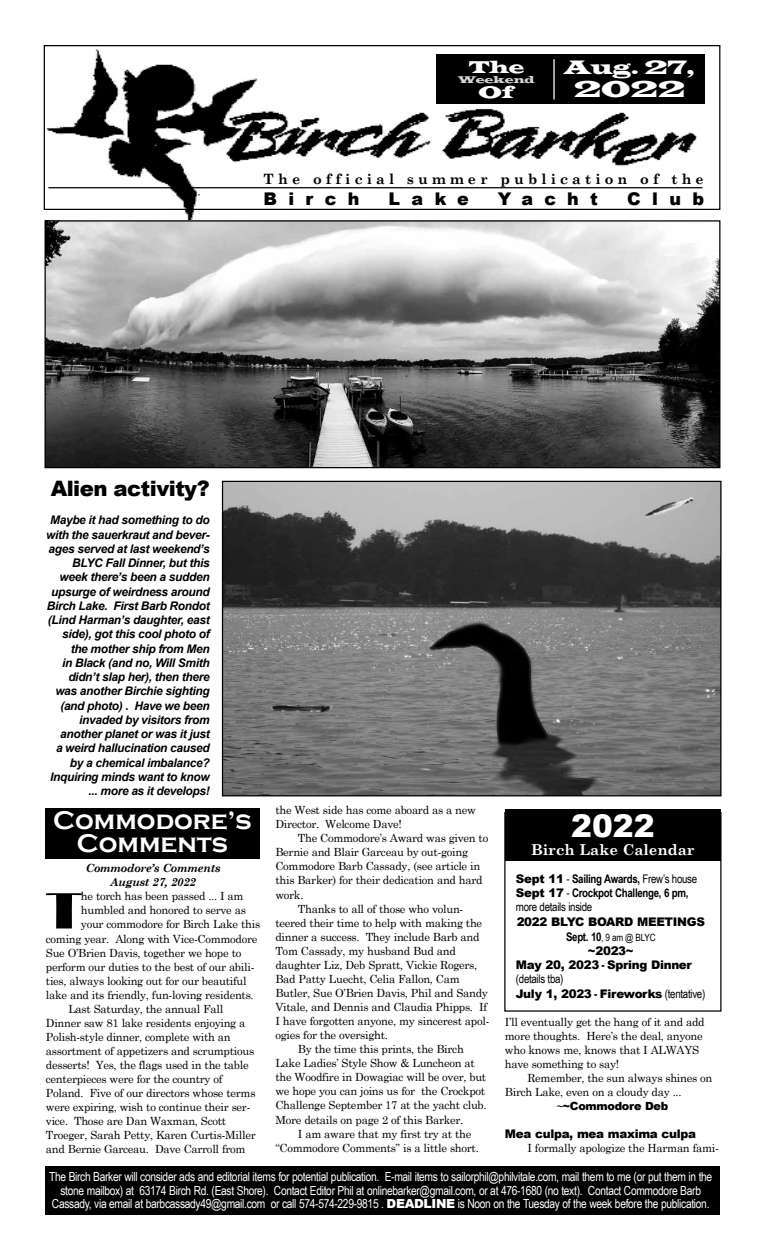
<style>
.page{position:relative;width:765px;height:1260px;background:#fff}
.page>*{position:absolute;margin:0;border:0;box-sizing:border-box;transform-origin:0 0}
.t1{font:52.88px "Broadway";color:#000}
.t2{font:900 31.25px "Arial";color:#fff}
.t3{font:700 26.25px/22.5px "Copperplate Gothic";color:#fff;text-align:center}
.t4{font:23.75px "Latin Wide";color:#fff}
.t5{font:900 21.25px "Arial";letter-spacing:-.025em;color:#000}
.t6{font:20px "Latin Wide";color:#fff}
.t7{font:900 17.5px "Arial";letter-spacing:.65em;color:#000}
.t8{font:17.5px "Latin Wide";color:#fff}
.t9{font:700 15px "Century Schoolbook";color:#fff}
.t10{font:700 14.25px "Century Schoolbook";letter-spacing:.29em;color:#000}
.t11{font:12.5px/13.8px "Arial Narrow";letter-spacing:-.025em;color:#fff;text-align:center}
.t12{font:italic 700 11.88px/14.2px "Arial";letter-spacing:-.025em;color:#000;text-align:right}
.t13{font:900 11.88px/14.2px "Arial";letter-spacing:-.025em;color:#000}
.t14{font:700 11.88px/14.2px "Arial Narrow";letter-spacing:-.025em;color:#000}
.t15{font:11.88px "Arial Narrow";letter-spacing:-.025em;color:#000}
.t16{font:11.25px/14px "Century Schoolbook";letter-spacing:-.025em;color:#000}
.t17{font:italic 700 11.25px/14px "Century Schoolbook";letter-spacing:-.025em;color:#000;text-align:center}
.t18{font:900 11.25px "Arial";letter-spacing:-.025em;color:#000}
.t19{font:10px "Arial Narrow";letter-spacing:-.025em;color:#000}
.t20{font:10px "Latin Wide";letter-spacing:-.02em;color:#d1d3d4}
.s1{font-family:"Arial";font-weight:900}
.s2{font-weight:400}
.s3{font-weight:700;font-size:11.88px}
.s4{font-family:"Arial Narrow";font-weight:700}
.s5{font-family:"Arial Narrow";font-weight:400}
.s6{font-family:"Century Schoolbook";font-weight:700;font-style:italic}
</style>
<div class="page">
<div style="left:45px;top:808px;width:215px;height:50px;background:#000"></div>
<div style="left:505px;top:809px;width:216px;height:51px;background:#000"></div>
<img style="left:43px;top:47px;width:662px;height:178px">
<div style="left:44px;top:45px;width:676px;height:165px;border:1px solid #000"></div>
<div style="left:281px;top:169px;width:321px;height:14px;background:#fff"></div>
<hr style="left:48px;top:187px;width:655px;height:1px;background:#000">
<div style="left:436px;top:55px;width:269px;height:49px;background:#000"></div>
<hr style="left:553px;top:59px;width:2px;height:40px;background:#fff">
<div style="left:45px;top:1167px;width:675px;height:48px;background:#000"></div>
<img style="left:47px;top:222px;width:671px;height:244px">
<div style="left:45px;top:220px;width:675px;height:248px;border:1px solid #000"></div>
<img style="left:224px;top:483px;width:496px;height:311px">
<div style="left:222px;top:481px;width:500px;height:315px;border:1px solid #000"></div>
<h3 class="t8" style="left:469px;top:56px;width:57px">The</h3>
<p class="t20" style="left:458px;top:73px;width:78px">Weekend</p>
<h3 class="t8" style="left:479px;top:81px;width:38px">Of</h3>
<h3 class="t6" style="left:564px;top:54px;width:132px">Aug. 27,</h3>
<h3 class="t4" style="left:574px;top:74px;width:113px">2022</h3>
<p class="t10" style="left:264px;top:168px;width:442px">The official summer publication of the</p>
<h3 class="t7" style="left:263px;top:186px;width:98px">Birch</h3>
<h3 class="t7" style="left:389px;top:186px;width:82px">Lake</h3>
<h3 class="t7" style="left:498px;top:186px;width:102px">Yacht</h3>
<h3 class="t7" style="left:627px;top:186px;width:78px">Club</h3>
<h3 class="t5" style="left:51px;top:473px;width:160px">Alien activity?</h3>
<p class="t12" style="left:46px;top:514px;width:165px">Maybe it had something to do with the sauerkraut and bever&shy;ages served at last weekend’s<br>BLYC Fall Dinner, but this week there’s been a sudden upsurge of weirdness around<br>Birch Lake. First Barb Rondot (Lind Harman’s daughter, east side), got this cool photo of the mother ship from Men<br>in Black (and no, Will Smith didn’t slap her), then there was another Birchie sighting (and photo) . Have we been invaded by visitors from another planet or was it just<br>a weird hallucination caused by a chemical imbalance?<br>Inquiring minds want to know ... more as it develops!</p>
<p class="t16" style="left:275px;top:802px;width:202px">the West side has come aboard as a new<br>Director. Welcome Dave!</p>
<p class="t16" style="left:298px;top:830px;width:192px">The Commodore’s Award was given to</p>
<p class="t16" style="left:275px;top:844px;width:194px">Bernie and Blair Garceau by out-going</p>
<p class="t16" style="left:275px;top:858px;width:206px">Commodore Barb Cassady, (see article in</p>
<p class="t16" style="left:275px;top:872px;width:209px">this Barker) for their dedication and hard</p>
<p class="t16" style="left:275px;top:887px;width:30px">work.</p>
<p class="t16" style="left:298px;top:901px;width:167px">Thanks to all of those who volun-</p>
<p class="t16" style="left:275px;top:915px;width:208px">teered their time to help with making the</p>
<p class="t16" style="left:275px;top:929px;width:206px">dinner a success. They include Barb and</p>
<p class="t16" style="left:275px;top:943px;width:182px">Tom Cassady, my husband Bud and</p>
<p class="t16" style="left:275px;top:957px;width:203px">daughter Liz, Deb Spratt, Vickie Rogers,</p>
<p class="t16" style="left:275px;top:971px;width:186px">Bad Patty Luecht, Celia Fallon, Cam</p>
<p class="t16" style="left:275px;top:985px;width:214px">Butler, Sue O’Brien Davis, Phil and Sandy</p>
<p class="t16" style="left:275px;top:999px;width:213px">Vitale, and Dennis and Claudia Phipps. If</p>
<p class="t16" style="left:275px;top:1013px;width:216px">I have forgotten anyone, my sincerest apol-</p>
<p class="t16" style="left:275px;top:1027px;width:114px">ogies for the oversight.</p>
<p class="t16" style="left:298px;top:1041px;width:167px">By the time this prints, the Birch</p>
<p class="t16" style="left:275px;top:1055px;width:201px">Lake Ladies’ Style Show &amp; Luncheon at</p>
<p class="t16" style="left:275px;top:1069px;width:212px">the Woodfire in Dowagiac will be over, but</p>
<p class="t16" style="left:275px;top:1083px;width:211px">we hope you can joins us for the Crockpot</p>
<p class="t16" style="left:275px;top:1097px;width:213px">Challenge September 17 at the yacht club.</p>
<p class="t16" style="left:275px;top:1112px;width:189px">More details on page 2 of this Barker.</p>
<p class="t16" style="left:298px;top:1126px;width:175px">I am aware that my first try at the</p>
<p class="t16" style="left:275px;top:1140px;width:205px">“Commodore Comments” is a little short.</p>
<h3 class="t3" style="left:53px;top:810px;width:200px">Commodore’s<br>Comments</h3>
<h2 class="t2" style="left:571px;top:803px;width:85px">2022</h2>
<h3 class="t9" style="left:531px;top:838px;width:165px">Birch Lake Calendar</h3>
<p class="t17" style="left:86px;top:861px;width:136px">Commodore’s Comments<br>August 27, 2022</p>
<p class="t14" style="left:516px;top:871px;width:183px"><span class="s1">Sept 11</span> <span class="s2">-</span> Sailing Awards, <span class="s2">Frew’s house<br></span><span class="s1">Sept 17</span> <span class="s2">-</span> Crockpot Challenge, 6 pm, <span class="s2">more details inside</span></p>
<p class="t13" style="left:517px;top:915px;width:190px">2022 BLYC BOARD MEETINGS</p>
<p class="t19" style="left:566px;top:930px;width:91px"><span class="s3">Sept. 10</span>, 9 am @ BLYC</p>
<p class="t13" style="left:516px;top:943px;width:177px;text-indent:72px">~2023~<br>May 20, 2023 <span class="s4">-</span> Spring Dinner</p>
<p class="t15" style="left:516px;top:970px;width:49px">(details tba)</p>
<p class="t13" style="left:516px;top:986px;width:191px">July 1, 2023 <span class="s4">-</span> Fireworks <span class="s5">(tentative)</span></p>
<h1 class="t1" style="left:46px;top:880px;width:38px">T</h1>
<p class="t16" style="left:81px;top:888px;width:164px">he torch has been passed ... I am</p>
<p class="t16" style="left:81px;top:902px;width:167px">humbled and honored to serve as</p>
<p class="t16" style="left:81px;top:916px;width:181px">your commodore for Birch Lake this</p>
<p class="t16" style="left:46px;top:931px;width:213px">coming year. Along with Vice-Commodore</p>
<p class="t16" style="left:46px;top:945px;width:197px">Sue O’Brien Davis, together we hope to</p>
<p class="t16" style="left:46px;top:959px;width:210px">perform our duties to the best of our abili-</p>
<p class="t16" style="left:46px;top:973px;width:202px">ties, always looking out for our beautiful</p>
<p class="t16" style="left:46px;top:987px;width:209px">lake and its friendly, fun-loving residents.</p>
<p class="t16" style="left:68px;top:1001px;width:156px">Last Saturday, the annual Fall</p>
<p class="t16" style="left:46px;top:1015px;width:201px">Dinner saw 81 lake residents enjoying a</p>
<p class="t16" style="left:46px;top:1029px;width:186px">Polish-style dinner, complete with an</p>
<p class="t16" style="left:46px;top:1043px;width:210px">assortment of appetizers and scrumptious</p>
<p class="t16" style="left:46px;top:1057px;width:204px">desserts! Yes, the flags used in the table</p>
<p class="t16" style="left:46px;top:1071px;width:178px">centerpieces were for the country of</p>
<p class="t16" style="left:46px;top:1085px;width:211px">Poland. Five of our directors whose terms</p>
<p class="t16" style="left:46px;top:1099px;width:206px">were expiring, wish to continue their ser-</p>
<p class="t16" style="left:46px;top:1113px;width:182px">vice. Those are Dan Waxman, Scott</p>
<p class="t16" style="left:46px;top:1127px;width:211px">Troeger, Sarah Petty, Karen Curtis-Miller</p>
<p class="t16" style="left:46px;top:1141px;width:201px">and Bernie Garceau. Dave Carroll from</p>
<p class="t16" style="left:505px;top:1014px;width:201px">I’ll eventually get the hang of it and add more thoughts. Here’s the deal, anyone who knows me, knows that I ALWAYS have something to say!</p>
<p class="t16" style="left:505px;top:1070px;width:209px;text-indent:22px">Remember, the sun always shines on<br>Birch Lake, even on a cloudy day ...</p>
<p class="t18" style="left:556px;top:1098px;width:114px"><span class="s6">~</span>~Commodore Deb</p>
<p class="t13" style="left:505px;top:1126px;width:193px">Mea culpa, mea maxima culpa</p>
<p class="t16" style="left:527px;top:1140px;width:193px">I formally apologize the Harman fami-</p>
<p class="t11" style="left:49px;top:1169px;width:665px">The Birch Barker will consider ads and editorial items for potential publication. E-mail items to sailorphil@philvitale.com, mail them to me (or put them in the stone mailbox) at 63174 Birch Rd. (East Shore). Contact Editor Phil at onlinebarker@gmail.com, or at 476-1680 (no text). Contact Commodore Barb<br>Cassady, via email at barbcassady49@gmail.com or call 574-574-229-9815 . <span class="s1">DEADLINE</span> is Noon on the Tuesday of the week before the publication.</p>
</div>
